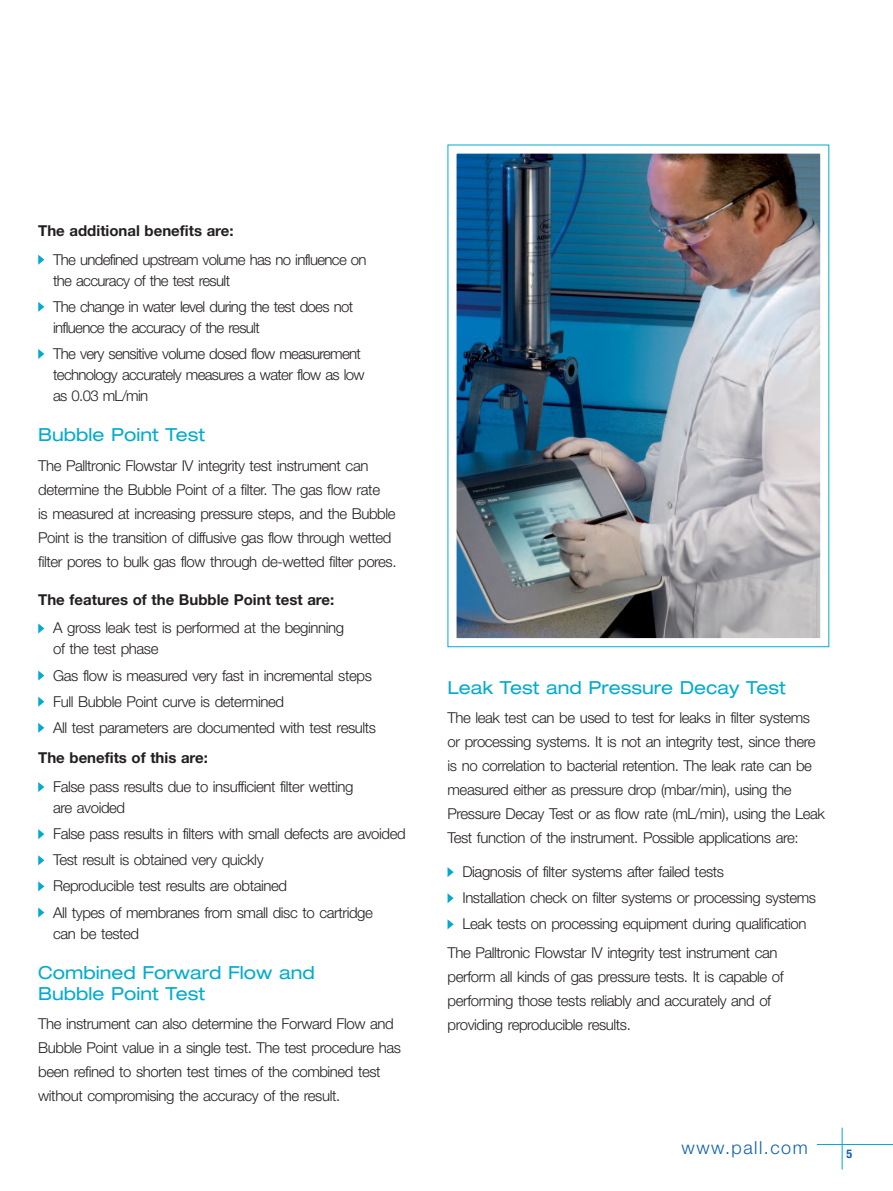
<style>
.page{position:relative;width:893px;height:1191px;background:#fff}
.page>*{position:absolute;margin:0;border:0;box-sizing:border-box;transform-origin:0 0}
.t1{font:expanded 18px/21px "Helvetica Neue";color:#00abcd}
.t2{font:300 18px "Helvetica Neue";letter-spacing:.085em;color:#0d60ae}
.t3{font:300 15px/24px "Helvetica Neue";letter-spacing:-.03em;color:#231f20}
.t4{font:700 15px "Helvetica Neue";color:#231f20}
.t5{font:700 condensed 12px "Helvetica Neue";color:#0d60ae}
</style>
<div class="page">
<hr style="left:817px;top:1144px;width:76px;height:1px;background:#00abcd">
<hr style="left:842px;top:1127px;width:1px;height:42px;background:#00abcd">
<svg style="left:448px;top:919px;width:6px;height:10px"></svg>
<svg style="left:448px;top:893px;width:6px;height:10px"></svg>
<svg style="left:448px;top:867px;width:6px;height:10px"></svg>
<svg style="left:38px;top:907px;width:6px;height:10px"></svg>
<svg style="left:38px;top:881px;width:6px;height:10px"></svg>
<svg style="left:38px;top:855px;width:6px;height:10px"></svg>
<svg style="left:38px;top:829px;width:6px;height:10px"></svg>
<svg style="left:38px;top:782px;width:6px;height:10px"></svg>
<svg style="left:38px;top:255px;width:6px;height:10px"></svg>
<svg style="left:38px;top:302px;width:6px;height:10px"></svg>
<svg style="left:38px;top:349px;width:6px;height:10px"></svg>
<svg style="left:38px;top:623px;width:6px;height:10px"></svg>
<svg style="left:38px;top:670px;width:6px;height:10px"></svg>
<svg style="left:38px;top:696px;width:6px;height:10px"></svg>
<svg style="left:38px;top:723px;width:6px;height:10px"></svg>
<img style="left:458px;top:155px;width:361px;height:482px">
<div style="left:448px;top:145px;width:381px;height:502px;border:9px solid #fff"></div>
<p class="t4" style="left:38px;top:225px;width:197px">The additional benefits are:</p>
<p class="t3" style="left:53px;top:250px;width:315px;line-height:21px">The undefined upstream volume has no influence on the accuracy of the test result</p>
<p class="t3" style="left:53px;top:297px;width:302px;line-height:21px">The change in water level during the test does not influence the accuracy of the result</p>
<p class="t3" style="left:53px;top:344px;width:313px;line-height:21px">The very sensitive volume dosed flow measurement technology accurately measures a water flow as low as 0.03 mL/min</p>
<p class="t1" style="left:38px;top:426px;width:168px">Bubble Point Test</p>
<p class="t3" style="left:38px;top:454px;width:360px">The Palltronic Flowstar IV integrity test instrument can determine the Bubble Point of a filter. The gas flow rate<br>is measured at increasing pressure steps, and the Bubble Point is the transition of diffusive gas flow through wetted filter pores to bulk gas flow through de-wetted filter pores.</p>
<p class="t4" style="left:38px;top:594px;width:298px">The features of the Bubble Point test are:</p>
<p class="t3" style="left:53px;top:619px;width:292px;line-height:21px">A gross leak test is performed at the beginning of the test phase</p>
<p class="t3" style="left:53px;top:663px;width:324px;line-height:26.1px">Gas flow is measured very fast in incremental steps<br>Full Bubble Point curve is determined<br>All test parameters are documented with test results</p>
<p class="t4" style="left:38px;top:752px;width:171px">The benefits of this are:</p>
<p class="t3" style="left:53px;top:777px;width:302px;line-height:21px">False pass results due to insufficient filter wetting are avoided</p>
<p class="t3" style="left:53px;top:822px;width:354px;line-height:26.1px">False pass results in filters with small defects are avoided Test result is obtained very quickly<br>Reproducible test results are obtained<br>All types of membranes from small disc to cartridge</p>
<p class="t3" style="left:53px;top:922px;width:88px">can be tested</p>
<p class="t1" style="left:38px;top:963px;width:278px">Combined Forward Flow and<br>Bubble Point Test</p>
<p class="t3" style="left:38px;top:1013px;width:364px">The instrument can also determine the Forward Flow and Bubble Point value in a single test. The test procedure has been refined to shorten test times of the combined test without compromising the accuracy of the result.</p>
<p class="t1" style="left:448px;top:679px;width:340px">Leak Test and Pressure Decay Test</p>
<p class="t3" style="left:448px;top:707px;width:379px">The leak test can be used to test for leaks in filter systems or processing systems. It is not an integrity test, since there is no correlation to bacterial retention. The leak rate can be measured either as pressure drop (mbar/min), using the Pressure Decay Test or as flow rate (mL/min), using the Leak Test function of the instrument. Possible applications are:</p>
<p class="t3" style="left:462px;top:860px;width:355px;line-height:26.1px">Diagnosis of filter systems after failed tests<br>Installation check on filter systems or processing systems<br>Leak tests on processing equipment during qualification</p>
<p class="t3" style="left:448px;top:942px;width:338px">The Palltronic Flowstar IV integrity test instrument can perform all kinds of gas pressure tests. It is capable of performing those tests reliably and accurately and of providing reproducible results.</p>
<p class="t2" style="left:682px;top:1141px;width:128px">www.pall.com</p>
<p class="t5" style="left:846px;top:1149px;width:7px">5</p>
</div>
